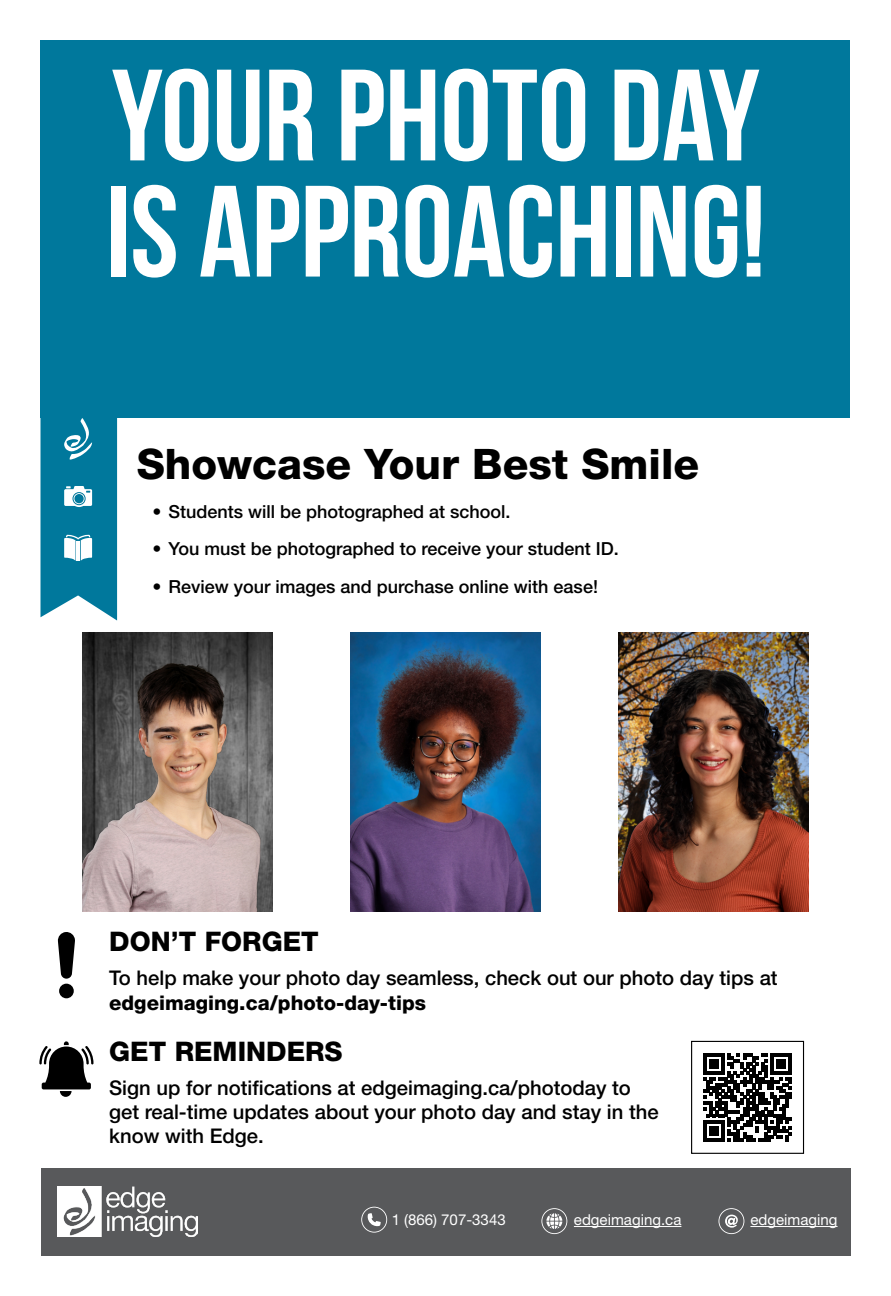
<style>
.page{position:relative;width:891px;height:1296px;background:#fff}
.page>*{position:absolute;margin:0;border:0;box-sizing:border-box;transform-origin:0 0}
.t1{font:129.6px/116.1px "Bebas Neue";color:#fff}
.t2{font:800 42.07px "Helvetica Neue LT Std";color:#000}
.t3{font:800 27px "Helvetica Neue LT Std";color:#000}
.t4{font:500 20.25px/24.3px "Helvetica Neue LT Std";color:#000}
.t5{font:800 20.25px "Helvetica Neue LT Std";color:#000}
.t6{font:500 18px "Helvetica Neue LT Std";color:#000}
.t7{font:15.08px "Helvetica Neue LT Std";color:#fff}
</style>
<div class="page">
<div style="left:40px;top:40px;width:810px;height:378px;background:#00789c"></div>
<div style="left:41px;top:1168px;width:809px;height:88px;background:#58595b"></div>
<img style="left:58px;top:1187px;width:140px;height:49px">
<svg style="left:361px;top:1207px;width:26px;height:26px"></svg>
<hr style="left:574px;top:1226px;width:107px;height:1px;background:#fff">
<svg style="left:541px;top:1208px;width:26px;height:26px"></svg>
<hr style="left:750px;top:1226px;width:88px;height:1px;background:#fff">
<svg style="left:719px;top:1208px;width:25px;height:26px"></svg>
<img style="left:351px;top:632px;width:189px;height:279px">
<img style="left:618px;top:632px;width:190px;height:279px">
<img style="left:83px;top:632px;width:190px;height:279px">
<svg style="left:58px;top:932px;width:17px;height:66px"></svg>
<svg style="left:39px;top:1041px;width:55px;height:56px"></svg>
<svg style="left:704px;top:1054px;width:87px;height:87px"></svg>
<div style="left:691px;top:1041px;width:113px;height:113px;border:1px solid #000"></div>
<svg style="left:40px;top:418px;width:77px;height:203px;background:#278dab"></svg>
<h1 class="t1" style="left:106px;top:56px;width:662px">YOUR PHOTO DAY<br>IS APPROACHING!</h1>
<h2 class="t2" style="left:137px;top:439px;width:564px">Showcase Your Best Smile</h2>
<p class="t6" style="left:153px;top:501px;width:359px">• Students will be photographed at school.</p>
<p class="t6" style="left:153px;top:538px;width:468px">• You must be photographed to receive your student ID.</p>
<p class="t6" style="left:153px;top:576px;width:447px">• Review your images and purchase online with ease!</p>
<h3 class="t3" style="left:109px;top:926px;width:211px">DON’T FORGET</h3>
<p class="t4" style="left:109px;top:966px;width:670px">To help make your photo day seamless, check out our photo day tips at</p>
<p class="t5" style="left:109px;top:990px;width:318px">edgeimaging.ca/photo-day-tips</p>
<h3 class="t3" style="left:109px;top:1035px;width:235px">GET REMINDERS</h3>
<p class="t4" style="left:109px;top:1075px;width:551px">Sign up for notifications at edgeimaging.ca/photoday to get real-time updates about your photo day and stay in the know with Edge.</p>
<p class="t7" style="left:392px;top:1211px;width:116px">1 (866) 707-3343</p>
<p class="t7" style="left:574px;top:1211px;width:109px">edgeimaging.ca</p>
<p class="t7" style="left:750px;top:1211px;width:89px">edgeimaging</p>
</div>
